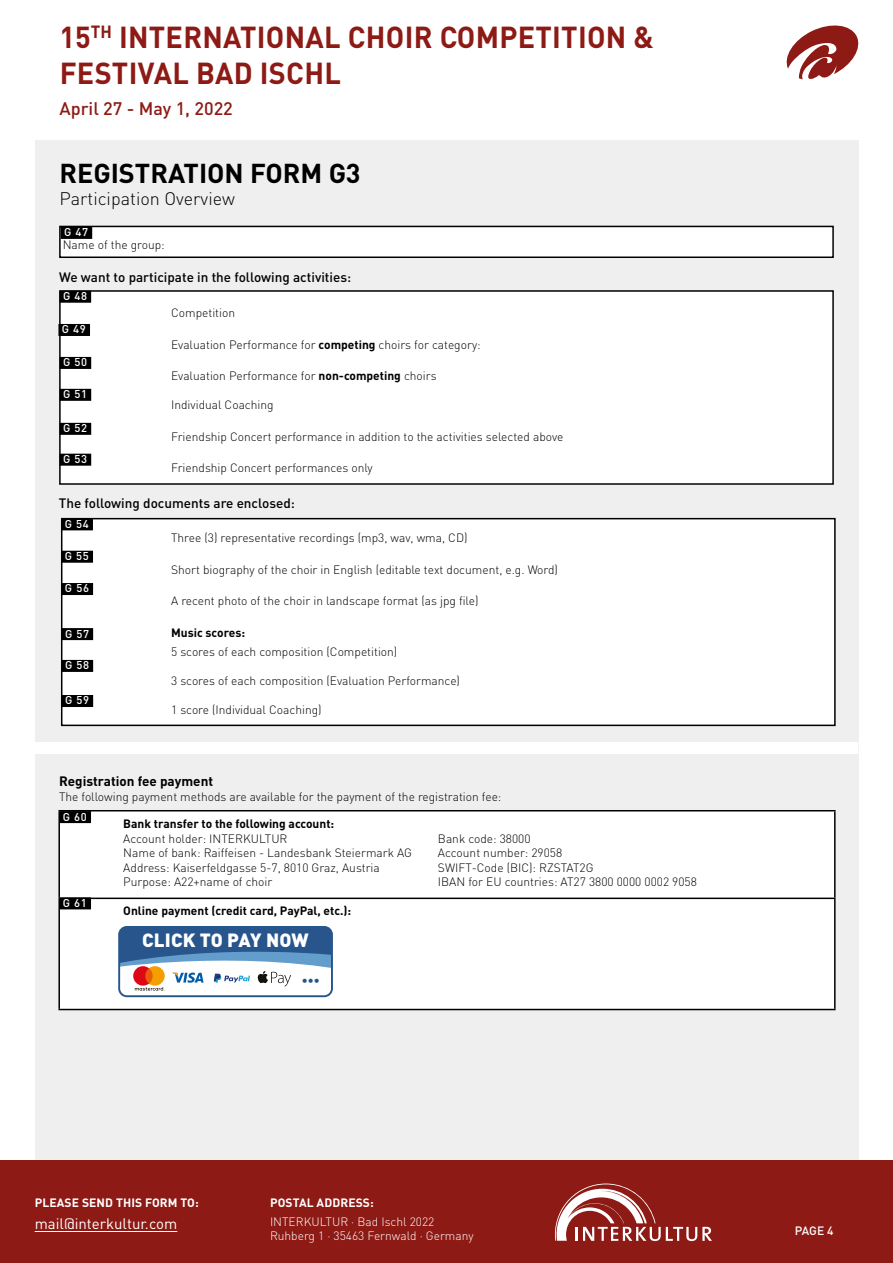
<style>
.page{position:relative;width:893px;height:1263px;background:#fff}
.page>*{position:absolute;margin:0;border:0;box-sizing:border-box;transform-origin:0 0}
.t1{font:700 30px/36px "DIN Pro";letter-spacing:.01em;color:#8d1a14;scale:.96 1}
.t2{font:700 27px "DIN Pro";color:#000}
.t3{font:900 18.9px "DIN Pro";letter-spacing:.01em;color:#fff}
.t4{font:300 18px "DIN Pro";color:#000}
.t5{font:500 18px "DIN Pro";color:#8d1a14}
.t6{font:15px "DIN Pro";color:#fff}
.t7{font:500 13.5px "DIN Pro";color:#000}
.t8{font:700 13.5px "DIN Pro";color:#000}
.t9{font:900 12.6px "DIN Pro";color:#27558c}
.t10{font:300 12px/14.4px "DIN Pro";color:#000}
.t11{font:700 12px "DIN Pro";color:#000}
.t12{font:300 12px/14.4px "DIN Pro";color:#fff}
.t13{font:700 12px "DIN Pro";letter-spacing:.01em;color:#fff}
.t14{font:500 12px "DIN Pro";color:#fff}
.t15{font:500 11.25px "DIN Pro";letter-spacing:.06em;color:#fff}
.s1{font-weight:700}
</style>
<div class="page">
<div style="left:35px;top:140px;width:823px;height:1021px;background:#efefef"></div>
<div style="left:0;top:1161px;width:893px;height:102px;background:#8d1a14"></div>
<svg style="left:555px;top:1183px;width:157px;height:58px"></svg>
<svg style="left:786px;top:25px;width:73px;height:55px"></svg>
<div style="left:60px;top:291px;width:773px;height:193px;background:#fff"></div>
<div style="left:59px;top:290px;width:775px;height:195px;border:2px solid #000"></div>
<div style="left:62px;top:519px;width:773px;height:206px;background:#fff"></div>
<div style="left:61px;top:518px;width:775px;height:208px;border:2px solid #000"></div>
<div style="left:60px;top:226px;width:773px;height:31px;background:#fff"></div>
<div style="left:61px;top:227px;width:31px;height:12px;background:#000"></div>
<div style="left:59px;top:226px;width:775px;height:32px;border:2px solid #000"></div>
<div style="left:61px;top:518px;width:32px;height:12px;background:#000"></div>
<div style="left:61px;top:551px;width:32px;height:12px;background:#000"></div>
<div style="left:62px;top:583px;width:31px;height:12px;background:#000"></div>
<div style="left:62px;top:628px;width:31px;height:12px;background:#000"></div>
<div style="left:62px;top:660px;width:31px;height:12px;background:#000"></div>
<div style="left:62px;top:695px;width:31px;height:12px;background:#000"></div>
<div style="left:60px;top:291px;width:31px;height:12px;background:#000"></div>
<div style="left:58px;top:324px;width:32px;height:12px;background:#000"></div>
<div style="left:60px;top:389px;width:31px;height:12px;background:#000"></div>
<div style="left:60px;top:423px;width:31px;height:12px;background:#000"></div>
<div style="left:60px;top:454px;width:31px;height:12px;background:#000"></div>
<div style="left:60px;top:357px;width:31px;height:12px;background:#000"></div>
<div style="left:35px;top:742px;width:823px;height:12px;background:#fff"></div>
<hr style="left:35px;top:1231px;width:142px;height:1px;background:#fff">
<div style="left:60px;top:811px;width:774px;height:198px;background:#fff"></div>
<hr style="left:58px;top:810px;width:778px;height:1px;background:#000">
<hr style="left:58px;top:811px;width:2px;height:86px;background:#000">
<hr style="left:834px;top:811px;width:2px;height:86px;background:#000">
<hr style="left:58px;top:897px;width:778px;height:2px;background:#000">
<hr style="left:58px;top:899px;width:2px;height:110px;background:#000">
<hr style="left:834px;top:899px;width:2px;height:110px;background:#000">
<hr style="left:58px;top:1009px;width:778px;height:1px;background:#000">
<div style="left:59px;top:811px;width:32px;height:12px;background:#000"></div>
<div style="left:59px;top:897px;width:32px;height:12px;background:#000"></div>
<div style="left:118px;top:926px;width:215px;height:71px;border:2px solid #27558c;border-radius:8px"></div>
<svg style="left:119px;top:927px;width:213px;height:64px"></svg>
<h1 class="t1" style="left:60px;top:18px;width:621px">15<sup>TH</sup> INTERNATIONAL CHOIR COMPETITION &amp;<br>FESTIVAL BAD ISCHL</h1>
<h3 class="t5" style="left:60px;top:96px;width:175px">April 27 - May 1, 2022</h3>
<h2 class="t2" style="left:60px;top:155px;width:303px">REGISTRATION FORM G3</h2>
<h3 class="t4" style="left:60px;top:186px;width:177px">Participation Overview</h3>
<p class="t15" style="left:64px;top:225px;width:26px">G 47</p>
<p class="t10" style="left:63px;top:237px;width:104px">Name of the group:</p>
<p class="t7" style="left:59px;top:268px;width:294px">We want to participate in the following activities:</p>
<p class="t15" style="left:63px;top:288px;width:26px">G 48</p>
<p class="t15" style="left:62px;top:322px;width:26px">G 49</p>
<p class="t15" style="left:63px;top:355px;width:26px">G 50</p>
<p class="t15" style="left:63px;top:387px;width:26px">G 51</p>
<p class="t15" style="left:63px;top:421px;width:26px">G 52</p>
<p class="t15" style="left:63px;top:451px;width:26px">G 53</p>
<p class="t10" style="left:171px;top:305px;width:66px">Competition</p>
<p class="t10" style="left:171px;top:337px;width:311px">Evaluation Performance for <span class="s1">competing</span> choirs for category:</p>
<p class="t10" style="left:171px;top:368px;width:267px">Evaluation Performance for <span class="s1">non-competing</span> choirs</p>
<p class="t10" style="left:171px;top:397px;width:104px">Individual Coaching</p>
<p class="t10" style="left:171px;top:428px;width:394px">Friendship Concert performance in addition to the activities selected above</p>
<p class="t10" style="left:171px;top:460px;width:203px">Friendship Concert performances only</p>
<p class="t7" style="left:59px;top:494px;width:238px">The following documents are enclosed:</p>
<p class="t10" style="left:171px;top:530px;width:298px">Three (3) representative recordings (mp3, wav, wma, CD)</p>
<p class="t10" style="left:171px;top:562px;width:388px">Short biography of the choir in English (editable text document, e.g. Word)</p>
<p class="t10" style="left:171px;top:593px;width:309px">A recent photo of the choir in landscape format (as jpg file)</p>
<p class="t11" style="left:171px;top:624px;width:75px">Music scores:</p>
<p class="t10" style="left:171px;top:644px;width:228px">5 scores of each composition (Competition)</p>
<p class="t10" style="left:171px;top:673px;width:290px">3 scores of each composition (Evaluation Performance)</p>
<p class="t10" style="left:171px;top:702px;width:152px">1 score (Individual Coaching)</p>
<p class="t15" style="left:65px;top:516px;width:26px">G 54</p>
<p class="t15" style="left:65px;top:548px;width:26px">G 55</p>
<p class="t15" style="left:65px;top:581px;width:26px">G 56</p>
<p class="t15" style="left:65px;top:626px;width:26px">G 57</p>
<p class="t15" style="left:65px;top:658px;width:26px">G 58</p>
<p class="t15" style="left:65px;top:693px;width:26px">G 59</p>
<p class="t8" style="left:59px;top:772px;width:156px">Registration fee payment</p>
<p class="t10" style="left:59px;top:789px;width:444px">The following payment methods are available for the payment of the registration fee:</p>
<p class="t15" style="left:63px;top:809px;width:26px">G 60</p>
<p class="t15" style="left:63px;top:895px;width:26px">G 61</p>
<p class="t11" style="left:123px;top:816px;width:212px">Bank transfer to the following account:</p>
<p class="t10" style="left:123px;top:831px;width:290px">Account holder: INTERKULTUR<br>Name of bank: Raiffeisen - Landesbank Steiermark AG Address: Kaiserfeldgasse 5-7, 8010 Graz, Austria Purpose: A22+name of choir</p>
<p class="t10" style="left:438px;top:831px;width:260px">Bank code: 38000<br>Account number: 29058<br>SWIFT-Code (BIC): RZSTAT2G<br>IBAN for EU countries: AT27 3800 0000 0002 9058</p>
<p class="t11" style="left:123px;top:903px;width:229px">Online payment (credit card, PayPal, etc.):</p>
<h3 class="t3" style="left:142px;top:927px;width:168px">CLICK TO PAY NOW</h3>
<p class="t9" style="left:302px;top:971px;width:19px">•••</p>
<p class="t13" style="left:35px;top:1195px;width:165px">PLEASE SEND THIS FORM TO:</p>
<p class="t6" style="left:35px;top:1214px;width:144px">mail@interkultur.com</p>
<p class="t13" style="left:270px;top:1195px;width:105px">POSTAL ADDRESS:</p>
<p class="t12" style="left:270px;top:1214px;width:205px">INTERKULTUR · Bad Ischl 2022<br>Ruhberg 1 · 35463 Fernwald · Germany</p>
<p class="t14" style="left:795px;top:1222px;width:41px">PAGE 4</p>
</div>
